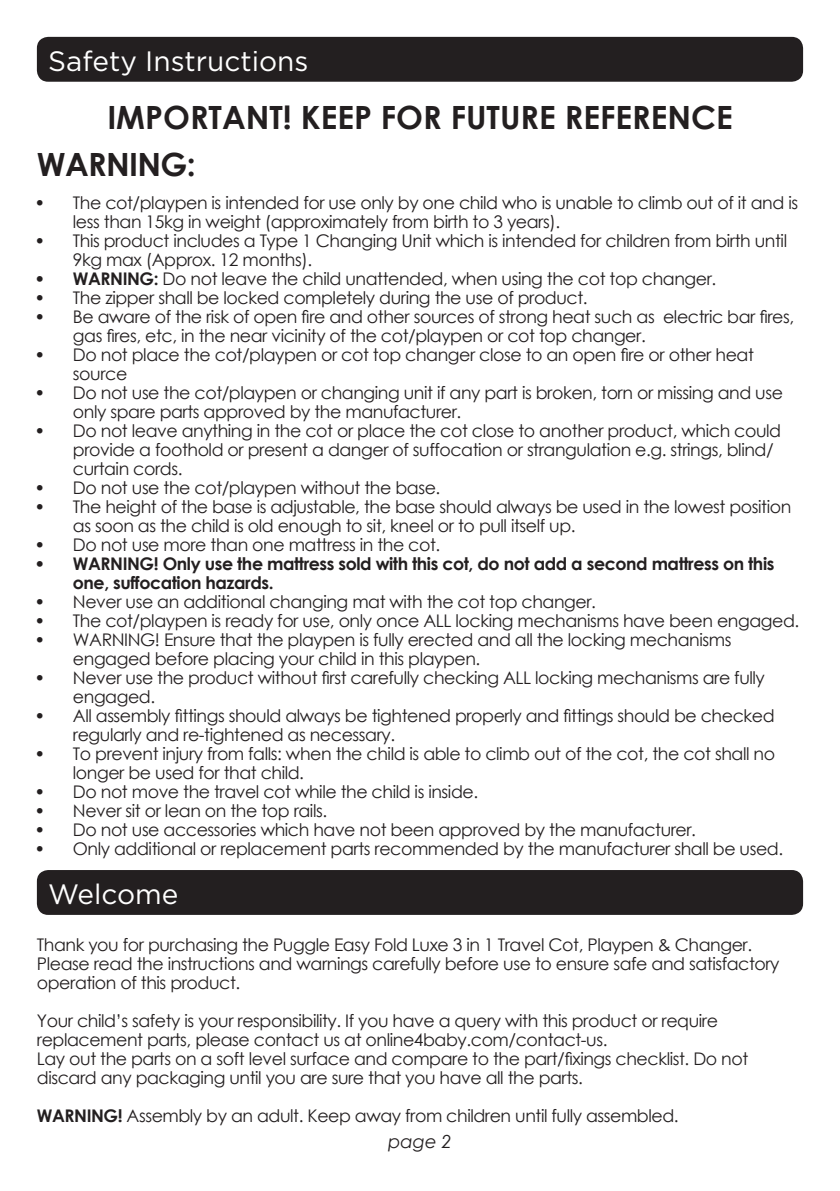
<style>
.page{position:relative;width:840px;height:1191px;background:#fff}
.page>*{position:absolute;margin:0;border:0;box-sizing:border-box;transform-origin:0 0}
.Body_text_9pt{font:700 32px "Century Gothic";color:#231f20}
.Body_text_9pt-2{font:700 32px "Century Gothic";letter-spacing:-.02em;color:#231f20}
.Body_text_CG_9pt{font:28px "Gotham";color:#fff}
.Body_text_CG_9pt-2{font:italic 18px "Century Gothic";color:#231f20}
.Body_text_9pt-3{font:17.4px/19px "Century Gothic";letter-spacing:-.025em;color:#231f20}
.Body_text_9pt-4{font:700 17.4px/19px "Century Gothic";letter-spacing:-.025em;color:#231f20}
.s1{font-family:"Helvetica"}
.s2{font-family:"Helvetica";font-weight:700}
.s3{font-weight:700}
</style>
<div class="page">
<div style="left:37px;top:37px;width:765px;height:45px;background:#231f20;border-radius:11px"></div>
<div style="left:37px;top:870px;width:765px;height:45px;background:#231f20;border-radius:11px"></div>
<p class="Body_text_CG_9pt" style="left:48px;top:43px;width:261px">Safety Instructions</p>
<p class="Body_text_9pt" style="left:107px;top:93px;width:626px">IMPORTANT! KEEP FOR FUTURE REFERENCE</p>
<p class="Body_text_9pt-2" style="left:37px;top:140px;width:160px">WARNING:</p>
<p class="Body_text_9pt-3" style="left:73px;top:193px;width:726px;text-indent:-36px"><span class="s1">•</span> The cot/playpen is intended for use only by one child who is unable to climb out of it and is less than 15kg in weight (approximately from birth to 3 years).</p>
<p class="Body_text_9pt-3" style="left:73px;top:231px;width:715px;text-indent:-36px"><span class="s1">•</span> This product includes a Type 1 Changing Unit which is intended for children from birth until<br>9kg max (Approx. 12 months).</p>
<p class="Body_text_9pt-3" style="left:37px;top:269px;width:680px"><span class="s2">•</span> <span class="s3">WARNING:</span> Do not leave the child unattended, when using the cot top changer.</p>
<p class="Body_text_9pt-3" style="left:37px;top:288px;width:552px"><span class="s1">•</span> The zipper shall be locked completely during the use of product.</p>
<p class="Body_text_9pt-3" style="left:73px;top:307px;width:722px;text-indent:-36px"><span class="s1">•</span> Be aware of the risk of open fire and other sources of strong heat such as electric bar fires, gas fires, etc, in the near vicinity of the cot/playpen or cot top changer.</p>
<p class="Body_text_9pt-3" style="left:73px;top:345px;width:682px;text-indent:-36px"><span class="s1">•</span> Do not place the cot/playpen or cot top changer close to an open fire or other heat source</p>
<p class="Body_text_9pt-3" style="left:73px;top:383px;width:711px;text-indent:-36px"><span class="s1">•</span> Do not use the cot/playpen or changing unit if any part is broken, torn or missing and use only spare parts approved by the manufacturer.</p>
<p class="Body_text_9pt-3" style="left:73px;top:421px;width:709px;text-indent:-36px"><span class="s1">•</span> Do not leave anything in the cot or place the cot close to another product, which could provide a foothold or present a danger of suffocation or strangulation e.g. strings, blind/ curtain cords.</p>
<p class="Body_text_9pt-3" style="left:37px;top:478px;width:405px"><span class="s1">•</span> Do not use the cot/playpen without the base.</p>
<p class="Body_text_9pt-3" style="left:73px;top:497px;width:719px;text-indent:-36px"><span class="s1">•</span> The height of the base is adjustable, the base should always be used in the lowest position as soon as the child is old enough to sit, kneel or to pull itself up.</p>
<p class="Body_text_9pt-3" style="left:37px;top:535px;width:405px"><span class="s1">•</span> Do not use more than one mattress in the cot.</p>
<p class="Body_text_9pt-4" style="left:73px;top:553px;width:702px;text-indent:-36px"><span class="s1">•</span> WARNING! Only use the mattress sold with this cot, do not add a second mattress on this one, suffocation hazards.</p>
<p class="Body_text_9pt-3" style="left:37px;top:592px;width:560px"><span class="s1">•</span> Never use an additional changing mat with the cot top changer.</p>
<p class="Body_text_9pt-3" style="left:37px;top:611px;width:763px"><span class="s1">•</span> The cot/playpen is ready for use, only once ALL locking mechanisms have been engaged.</p>
<p class="Body_text_9pt-3" style="left:73px;top:630px;width:659px;text-indent:-36px"><span class="s1">•</span> WARNING! Ensure that the playpen is fully erected and all the locking mechanisms engaged before placing your child in this playpen.</p>
<p class="Body_text_9pt-3" style="left:73px;top:668px;width:693px;text-indent:-36px"><span class="s1">•</span> Never use the product without first carefully checking ALL locking mechanisms are fully engaged.</p>
<p class="Body_text_9pt-3" style="left:73px;top:706px;width:702px;text-indent:-36px"><span class="s1">•</span> All assembly fittings should always be tightened properly and fittings should be checked regularly and re-tightened as necessary.</p>
<p class="Body_text_9pt-3" style="left:73px;top:744px;width:703px;text-indent:-36px"><span class="s1">•</span> To prevent injury from falls: when the child is able to climb out of the cot, the cot shall no longer be used for that child.</p>
<p class="Body_text_9pt-3" style="left:37px;top:782px;width:442px"><span class="s1">•</span> Do not move the travel cot while the child is inside.</p>
<p class="Body_text_9pt-3" style="left:37px;top:801px;width:292px"><span class="s1">•</span> Never sit or lean on the top rails.</p>
<p class="Body_text_9pt-3" style="left:37px;top:820px;width:660px"><span class="s1">•</span> Do not use accessories which have not been approved by the manufacturer.</p>
<p class="Body_text_9pt-3" style="left:37px;top:839px;width:747px"><span class="s1">•</span> Only additional or replacement parts recommended by the manufacturer shall be used.</p>
<p class="Body_text_CG_9pt" style="left:48px;top:876px;width:131px">Welcome</p>
<p class="Body_text_9pt-3" style="left:37px;top:934px;width:716px">Thank you for purchasing the Puggle Easy Fold Luxe 3 in 1 Travel Cot, Playpen &amp; Changer.</p>
<p class="Body_text_9pt-3" style="left:37px;top:953px;width:743px">Please read the instructions and warnings carefully before use to ensure safe and satisfactory operation of this product.</p>
<p class="Body_text_9pt-3" style="left:37px;top:1010px;width:682px">Your child’s safety is your responsibility. If you have a query with this product or require replacement parts, please contact us at online4baby.com/contact-us.</p>
<p class="Body_text_9pt-3" style="left:37px;top:1048px;width:712px">Lay out the parts on a soft level surface and compare to the part/fixings checklist. Do not discard any packaging until you are sure that you have all the parts.</p>
<p class="Body_text_9pt-3" style="left:37px;top:1105px;width:643px"><span class="s3">WARNING!</span> Assembly by an adult. Keep away from children until fully assembled.</p>
<p class="Body_text_CG_9pt-2" style="left:388px;top:1128px;width:65px">page 2</p>
</div>
